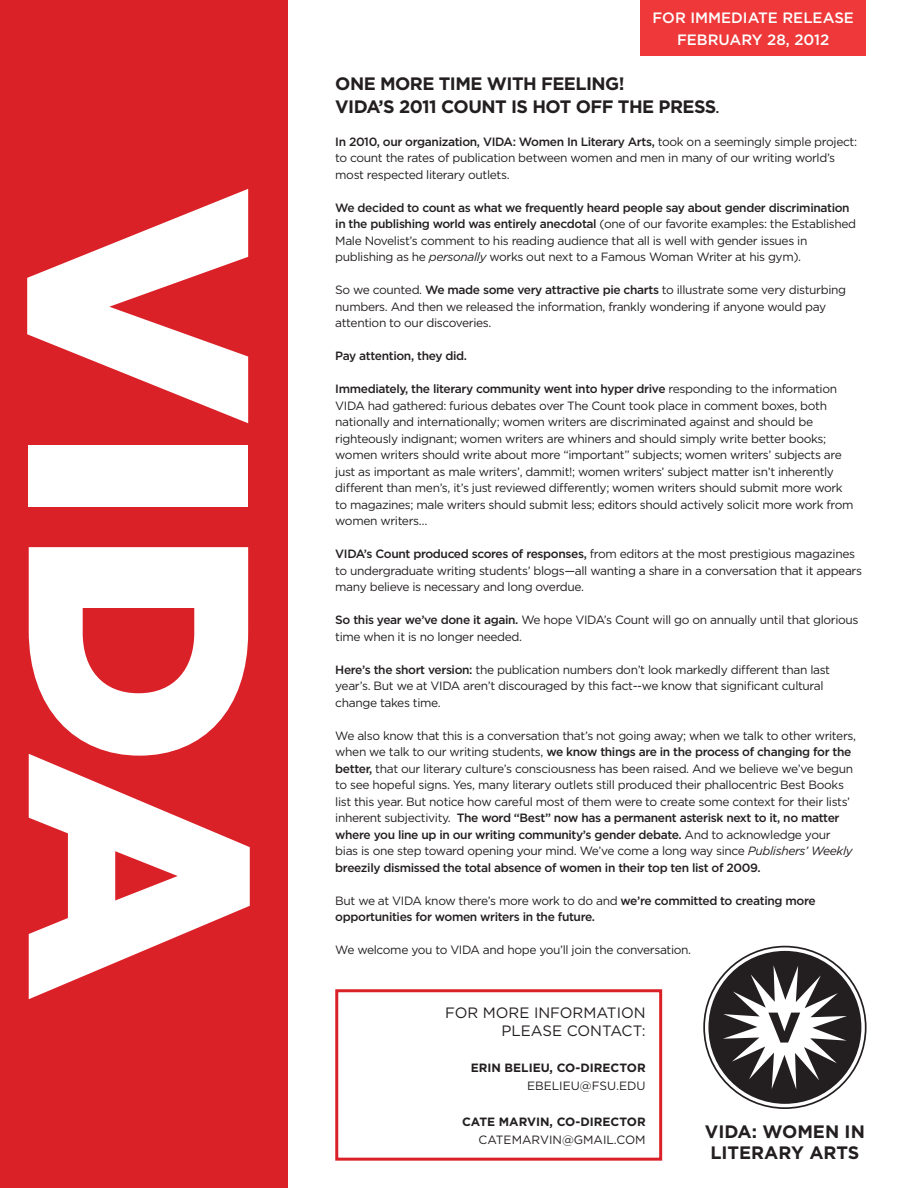
<style>
.page{position:relative;width:918px;height:1188px;background:#fff}
.page>*{position:absolute;margin:0;border:0;box-sizing:border-box;transform-origin:0 0}
.t1{font:900 313.5px "Gotham";color:#fff}
.t2{font:700 18px/22.5px "Gotham";letter-spacing:-.03em;color:#231f20}
.t3{font:700 18px/21.6px "Gotham";color:#231f20;text-align:center}
.t4{font:500 15px/22.5px "Gotham";color:#fff;text-align:center}
.t5{font:15px/18px "Gotham";color:#231f20;text-align:right}
.t6{font:12px/16.5px "Gotham";letter-spacing:-.03em;color:#231f20}
.t7{font:500 12px/16.5px "Gotham";letter-spacing:-.03em;color:#231f20}
.t8{font:700 12px "Gotham";color:#231f20}
.s1{font-size:12px}
.s2{font-weight:500}
.s3{font-style:italic}
.s4{font-weight:400}
</style>
<div class="page">
<div style="left:335px;top:989px;width:327px;height:172px;border:3px solid #da2128"></div>
<div style="left:0;top:0;width:288px;height:1188px;background:#da2128"></div>
<div style="left:708px;top:951px;width:153px;height:153px;background:#231f20;border-radius:50%"></div>
<svg style="left:723px;top:965px;width:124px;height:124px"></svg>
<div style="left:641px;top:0;width:225px;height:55px;background:#ee3839"></div>
<h1 class="t1" style="left:321px;top:187px;width:816px;rotate:90deg">VIDA</h1>
<p class="t4" style="left:653px;top:6px;width:203px">For Immediate Release<br>February 28, 2012</p>
<h2 class="t2" style="left:335px;top:73px;width:291px">ONE MORE TIME WITH FEELING!<br>VIDA’S 2011 COUNT IS HOT OFF</h2>
<h2 class="t2" style="left:618px;top:95px;width:103px">THE PRESS<span class="s1">.</span></h2>
<p class="t6" style="left:335px;top:133px;width:523px"><span class="s2">In 2010, our organization, VIDA: Women In Literary Arts,</span> took on a seemingly simple project: to count the rates of publication between women and men in many of our writing world’s most respected literary outlets.</p>
<p class="t6" style="left:335px;top:199px;width:523px"><span class="s2">We decided to count as what we frequently heard people say about gender discrimination in the publishing world was entirely anecdotal</span> (one of our favorite examples: the Established Male Novelist’s comment to his reading audience that all is well with gender issues in publishing as he <span class="s3">personally</span> works out next to a Famous Woman Writer at his gym).</p>
<p class="t6" style="left:335px;top:282px;width:512px">So we counted. <span class="s2">We made some very attractive pie charts</span> to illustrate some very disturbing numbers. And then we released the information, frankly wondering if anyone would pay attention to our discoveries.</p>
<p class="t7" style="left:335px;top:348px;width:133px">Pay attention, they did.</p>
<p class="t7" style="left:335px;top:381px;width:503px">Immediately, the literary community went into hyper drive <span class="s4">responding to the information<br>VIDA</span></p>
<p class="t6" style="left:335px;top:397px;width:520px;text-indent:33px">had gathered: furious debates over The Count took place in comment boxes, both nationally and internationally; women writers are discriminated against and should be righteously indignant; women writers are whiners and should simply write better books; women writers should write about more “important” subjects; women writers’ subjects are just as important as male writers’, dammit!; women writers’ subject matter isn’t inherently different than men’s, it’s just reviewed differently; women writers should submit more work to magazines; male writers should submit less; editors should actively solicit more work from women writers…</p>
<p class="t6" style="left:335px;top:546px;width:528px"><span class="s2">VIDA’s Count produced scores of responses,</span> from editors at the most prestigious magazines to undergraduate writing students’ blogs—all wanting a share in a conversation that it appears many believe is necessary and long overdue.</p>
<p class="t7" style="left:335px;top:612px;width:249px">So this year we’ve done it again. <span class="s4">We hope VIDA</span></p>
<p class="t6" style="left:604px;top:612px;width:256px">’s Count will go on annually until that glorious</p>
<p class="t6" style="left:335px;top:628px;width:188px">time when it is no longer needed.</p>
<p class="t6" style="left:335px;top:661px;width:496px"><span class="s2">Here’s the short version:</span> the publication numbers don’t look markedly different than last year’s. But we at VIDA</p>
<p class="t6" style="left:463px;top:678px;width:362px">aren’t discouraged by this fact--we know that significant cultural</p>
<p class="t6" style="left:335px;top:694px;width:107px">change takes time.</p>
<p class="t6" style="left:335px;top:727px;width:522px">We also know that this is a conversation that’s not going away; when we talk to other writers, when we talk to our writing students, <span class="s2">we know things are in the process of changing for the better,</span> that our literary culture’s consciousness has been raised. And we believe we’ve begun to see hopeful signs. Yes, many literary outlets still produced their phallocentric Best Books list this year. But notice how careful most of them were to create some context for their lists’ inherent subjectivity. <span class="s2">The word “Best” now has a permanent asterisk next to it, no matter where you line up in our writing community’s gender debate.</span> And to acknowledge your bias is one step toward opening your mind. We’ve come a long way since <span class="s3">Publishers’ Weekly </span><span class="s2">breezily dismissed the total absence of women in their top ten list of 2009.</span></p>
<p class="t6" style="left:335px;top:892px;width:66px">But we at VIDA</p>
<p class="t7" style="left:335px;top:892px;width:482px;text-indent:90px"><span class="s4">know there’s more work to do and</span> we’re committed to creating more opportunities for women writers in the future.</p>
<p class="t6" style="left:335px;top:942px;width:124px">We welcome you to VIDA</p>
<p class="t6" style="left:483px;top:942px;width:210px">and hope you’ll join the conversation.</p>
<p class="t5" style="left:445px;top:1003px;width:202px">For more information please contact:</p>
<p class="t8" style="left:471px;top:1060px;width:176px">ERIN BELIEU, CO-DIRECTOR</p>
<p class="t6" style="left:527px;top:1077px;width:120px">ebelieu@fsu.edu</p>
<p class="t8" style="left:462px;top:1114px;width:185px">CATE MARVIN, CO-DIRECTOR</p>
<p class="t6" style="left:479px;top:1131px;width:169px">catemarvin@gmail.com</p>
<h2 class="t3" style="left:705px;top:1120px;width:162px">VIDA: WOMEN IN<br>LITERARY ARTS</h2>
</div>
